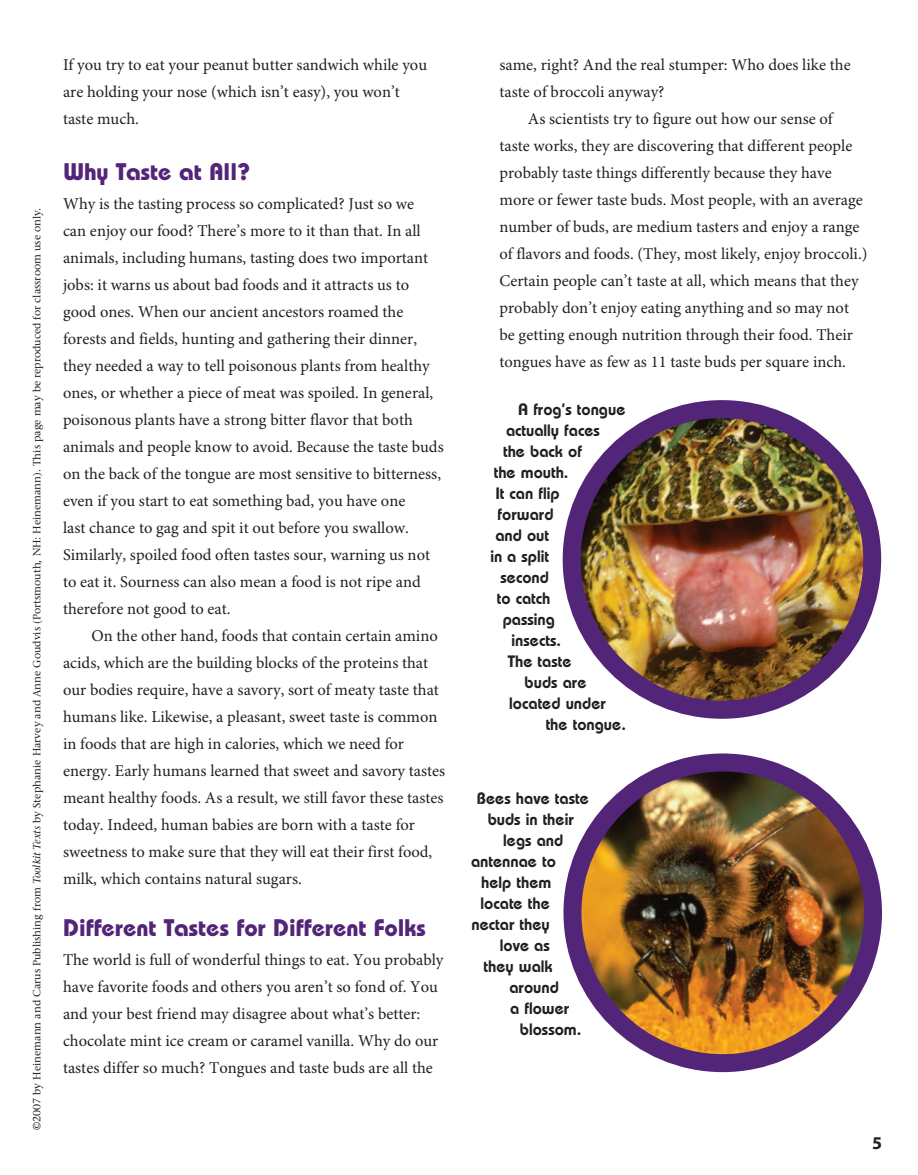
<style>
.page{position:relative;width:918px;height:1175px;background:#fff}
.page>*{position:absolute;margin:0;border:0;box-sizing:border-box;transform-origin:0 0}
.t1{font:700 24px "Bauhaus";color:#532578}
.t2{font:700 18px "Myriad";color:#231f20}
.t3{font:16.5px/27px "Minion Pro";color:#231f20}
.t4{font:600 16.5px "Bauhaus";color:#231f20}
.t5{font:10.5px "Stone Serif";color:#231f20}
.s1{font-style:italic}
</style>
<div class="page">
<img style="left:572px;top:409px;width:300px;height:300px;border-radius:50%">
<div style="left:563px;top:400px;width:318px;height:318px;border:18px solid #532578;border-radius:50%"></div>
<img style="left:572px;top:762px;width:301px;height:301px;border-radius:50%">
<div style="left:563px;top:753px;width:319px;height:319px;border:18px solid #532578;border-radius:50%"></div>
<p class="t5" style="left:33px;top:1130px;width:923px;rotate:-90deg">©2007 by Heinemann and Carus Publishing from <span class="s1">Toolkit Texts</span> by Stephanie Harvey and Anne Goudvis (Portsmouth, NH: Heinemann). This page may be reproduced for classroom use only.</p>
<p class="t3" style="left:63px;top:52px;width:366px">If you try to eat your peanut butter sandwich while you are holding your nose (which isn’t easy), you won’t taste much.</p>
<h1 class="t1" style="left:63px;top:163px;width:189px">Why Taste at All?</h1>
<p class="t3" style="left:63px;top:191px;width:382px">Why is the tasting process so complicated? Just so we<br>can enjoy our food? There’s more to it than that. In all animals, including humans, tasting does two important jobs: it warns us about bad foods and it attracts us to good ones. When our ancient ancestors roamed the forests and fields, hunting and gathering their dinner, they needed a way to tell poisonous plants from healthy ones, or whether a piece of meat was spoiled. In general, poisonous plants have a strong bitter flavor that both animals and people know to avoid. Because the taste buds on the back of the tongue are most sensitive to bitterness, even if you start to eat something bad, you have one<br>last chance to gag and spit it out before you swallow.<br>Similarly, spoiled food often tastes sour, warning us not to eat it. Sourness can also mean a food is not ripe and therefore not good to eat.</p>
<p class="t3" style="left:63px;top:623px;width:384px;text-indent:29px">On the other hand, foods that contain certain amino acids, which are the building blocks of the proteins that our bodies require, have a savory, sort of meaty taste that humans like. Likewise, a pleasant, sweet taste is common in foods that are high in calories, which we need for energy. Early humans learned that sweet and savory tastes meant healthy foods. As a result, we still favor these tastes today. Indeed, human babies are born with a taste for sweetness to make sure that they will eat their first food, milk, which contains natural sugars.</p>
<h1 class="t1" style="left:63px;top:919px;width:364px">Different Tastes for Different Folks</h1>
<p class="t3" style="left:63px;top:947px;width:382px">The world is full of wonderful things to eat. You probably have favorite foods and others you aren’t so fond of. You and your best friend may disagree about what’s better: chocolate mint ice cream or caramel vanilla. Why do our tastes differ so much? Tongues and taste buds are all the</p>
<p class="t3" style="left:499px;top:52px;width:353px">same, right? And the real stumper: Who does like the taste of broccoli anyway?</p>
<p class="t3" style="left:499px;top:106px;width:369px;text-indent:29px">As scientists try to figure out how our sense of<br>taste works, they are discovering that different people probably taste things differently because they have more or fewer taste buds. Most people, with an average number of buds, are medium tasters and enjoy a range of flavors and foods. (They, most likely, enjoy broccoli.)<br>Certain people can’t taste at all, which means that they probably don’t enjoy eating anything and so may not be getting enough nutrition through their food. Their tongues have as few as 11 taste buds per square inch.</p>
<p class="t4" style="left:518px;top:404px;width:109px">A frog’s tongue</p>
<p class="t4" style="left:506px;top:425px;width:95px">actually faces</p>
<p class="t4" style="left:503px;top:446px;width:80px">the back of</p>
<p class="t4" style="left:494px;top:467px;width:76px">the mouth.</p>
<p class="t4" style="left:495px;top:488px;width:66px">It can flip</p>
<p class="t4" style="left:498px;top:509px;width:57px">forward</p>
<p class="t4" style="left:495px;top:530px;width:55px">and out</p>
<p class="t4" style="left:490px;top:551px;width:60px">in a split</p>
<p class="t4" style="left:500px;top:572px;width:50px">second</p>
<p class="t4" style="left:497px;top:593px;width:55px">to catch</p>
<p class="t4" style="left:503px;top:614px;width:54px">passing</p>
<p class="t4" style="left:512px;top:635px;width:51px">insects.</p>
<p class="t4" style="left:508px;top:656px;width:65px">The taste</p>
<p class="t4" style="left:525px;top:677px;width:63px">buds are</p>
<p class="t4" style="left:509px;top:698px;width:98px">located under</p>
<p class="t4" style="left:546px;top:719px;width:82px">the tongue.</p>
<p class="t4" style="left:477px;top:792px;width:113px">Bees have taste</p>
<p class="t4" style="left:488px;top:813px;width:88px">buds in their</p>
<p class="t4" style="left:503px;top:834px;width:62px">legs and</p>
<p class="t4" style="left:471px;top:855px;width:86px">antennae to</p>
<p class="t4" style="left:481px;top:876px;width:72px">help them</p>
<p class="t4" style="left:481px;top:897px;width:71px">locate the</p>
<p class="t4" style="left:471px;top:918px;width:80px">nectar they</p>
<p class="t4" style="left:500px;top:939px;width:51px">love as</p>
<p class="t4" style="left:484px;top:960px;width:71px">they walk</p>
<p class="t4" style="left:509px;top:981px;width:51px">around</p>
<p class="t4" style="left:510px;top:1002px;width:61px">a flower</p>
<p class="t4" style="left:520px;top:1023px;width:63px">blossom.</p>
<p class="t2" style="left:872px;top:1136px;width:11px">5</p>
</div>
